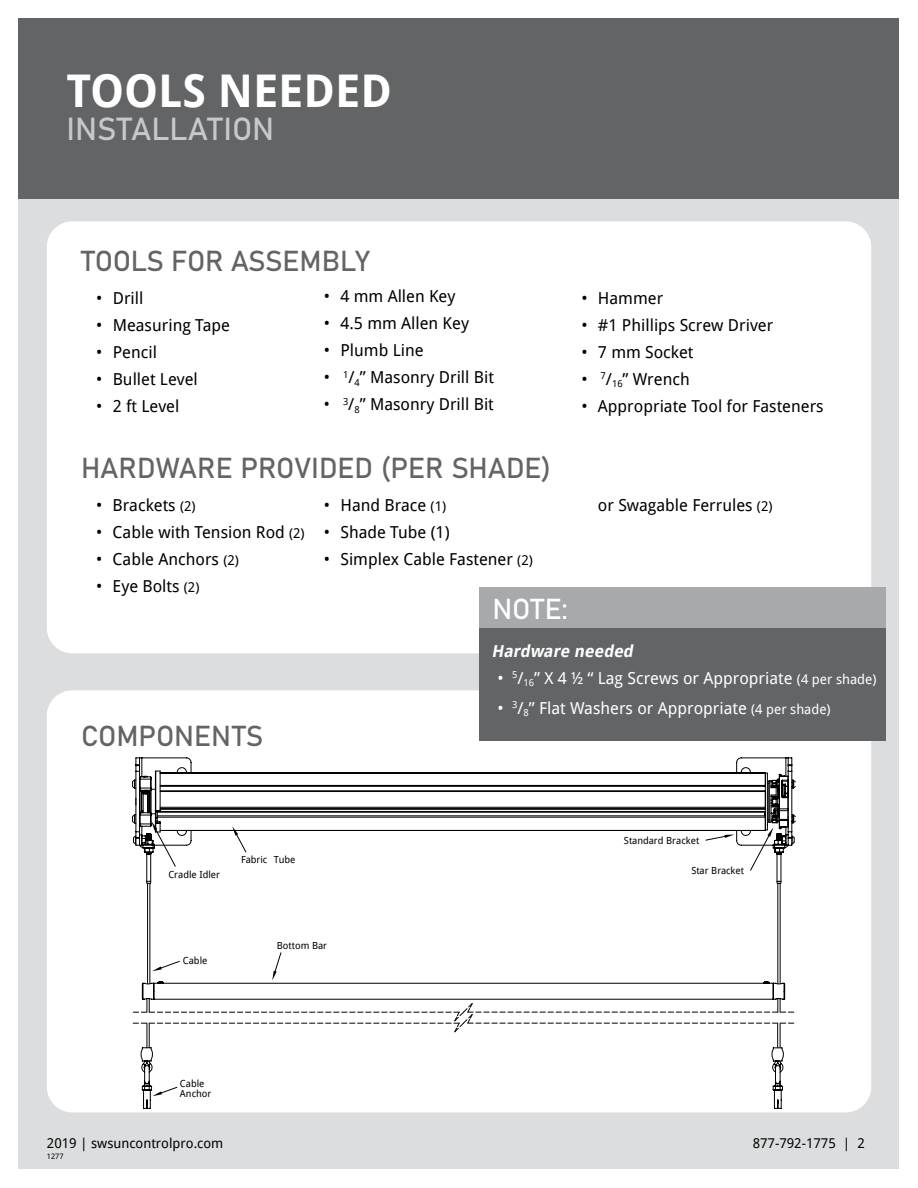
<style>
.page{position:relative;width:918px;height:1188px;background:#fff}
.page>*{position:absolute;margin:0;border:0;box-sizing:border-box;transform-origin:0 0}
.t1{font:700 45.15px "Droid Sans";color:#fff}
.t2{font:31.5px "Bahnschrift";color:#c7c8ca}
.t3{font:28.5px "Bahnschrift";letter-spacing:-.005em;color:#636466}
.t4{font:28.5px "Bahnschrift";color:#fff}
.t5{font:16.5px "Droid Sans";color:#000}
.t6{font:16.5px "Droid Sans";color:#fff}
.t7{font:italic 700 16.5px "Droid Sans";color:#fff}
.t8{font:13.5px "Droid Sans";color:#000}
.t9{font:9.75px/9.8px "Droid Sans";color:#000}
.t10{font:7.5px "Droid Sans";color:#000}
.s1{font-size:13.5px}
</style>
<div class="page">
<div style="left:19px;top:19px;width:880px;height:1150px;background:#dcddde"></div>
<div style="left:19px;top:19px;width:880px;height:180px;background:#636466"></div>
<div style="left:47px;top:221px;width:824px;height:432px;background:#fff;border-radius:26px"></div>
<div style="left:47px;top:690px;width:824px;height:422px;background:#fff;border-radius:26px"></div>
<div style="left:480px;top:628px;width:406px;height:112px;background:#636466"></div>
<div style="left:479px;top:588px;width:407px;height:40px;background:#a7a9ac"></div>
<svg style="left:142px;top:984px;width:643px;height:124px"></svg>
<svg style="left:133px;top:1003px;width:661px;height:58px"></svg>
<svg style="left:136px;top:758px;width:656px;height:13px"></svg>
<svg style="left:136px;top:771px;width:660px;height:213px"></svg>
<h1 class="t1" style="left:67px;top:59px;width:327px">TOOLS NEEDED</h1>
<h2 class="t2" style="left:67px;top:105px;width:209px">INSTALLATION</h2>
<h3 class="t3" style="left:81px;top:240px;width:290px">TOOLS FOR ASSEMBLY</h3>
<p class="t5" style="left:96px;top:286px;width:49px">• Drill</p>
<p class="t5" style="left:96px;top:313px;width:135px">• Measuring Tape</p>
<p class="t5" style="left:96px;top:340px;width:62px">• Pencil</p>
<p class="t5" style="left:96px;top:367px;width:103px">• Bullet Level</p>
<p class="t5" style="left:96px;top:394px;width:85px">• 2 ft Level</p>
<p class="t5" style="left:324px;top:285px;width:133px">• 4 mm Allen Key</p>
<p class="t5" style="left:324px;top:312px;width:147px">• 4.5 mm Allen Key</p>
<p class="t5" style="left:324px;top:339px;width:101px">• Plumb Line</p>
<p class="t5" style="left:324px;top:366px;width:171px">• <sup>1</sup>/<sub>4</sub>” Masonry Drill Bit</p>
<p class="t5" style="left:324px;top:393px;width:171px">• <sup>3</sup>/<sub>8</sub>” Masonry Drill Bit</p>
<h3 class="t3" style="left:81px;top:447px;width:472px">HARDWARE PROVIDED (PER SHADE)</h3>
<p class="t5" style="left:96px;top:494px;width:101px">• Brackets <span class="s1">(2)</span></p>
<p class="t5" style="left:96px;top:521px;width:210px">• Cable with Tension Rod <span class="s1">(2)</span></p>
<p class="t5" style="left:96px;top:548px;width:144px">• Cable Anchors <span class="s1">(2)</span></p>
<p class="t5" style="left:96px;top:575px;width:105px">• Eye Bolts <span class="s1">(2)</span></p>
<p class="t5" style="left:324px;top:494px;width:124px">• Hand Brace <span class="s1">(1)</span></p>
<p class="t5" style="left:324px;top:521px;width:127px">• Shade Tube (1)</p>
<p class="t5" style="left:324px;top:548px;width:210px">• Simplex Cable Fastener <span class="s1">(2)</span></p>
<p class="t5" style="left:581px;top:286px;width:83px">• Hammer</p>
<p class="t5" style="left:581px;top:313px;width:193px">• #1 Phillips Screw Driver</p>
<p class="t5" style="left:581px;top:340px;width:114px">• 7 mm Socket</p>
<p class="t5" style="left:581px;top:367px;width:110px">• <sup>7</sup>/<sub>16</sub>” Wrench</p>
<p class="t5" style="left:581px;top:394px;width:244px">• Appropriate Tool for Fasteners</p>
<p class="t5" style="left:598px;top:494px;width:176px">or Swagable Ferrules <span class="s1">(2)</span></p>
<h3 class="t3" style="left:81px;top:714px;width:184px">COMPONENTS</h3>
<p class="t9" style="left:168px;top:869px;width:53px">Cradle Idler</p>
<p class="t9" style="left:241px;top:855px;width:56px">Fabric Tube</p>
<p class="t9" style="left:183px;top:955px;width:26px">Cable</p>
<p class="t9" style="left:277px;top:940px;width:52px">Bottom Bar</p>
<p class="t9" style="left:180px;top:1079px;width:33px">Cable<br>Anchor</p>
<h3 class="t4" style="left:492px;top:587px;width:77px">NOTE:</h3>
<p class="t7" style="left:491px;top:639px;width:147px">Hardware needed</p>
<p class="t6" style="left:497px;top:666px;width:381px">• <sup>5</sup>/<sub>16</sub>” X 4 ½ “ Lag Screws or Appropriate <span class="s1">(4 per shade)</span></p>
<p class="t6" style="left:497px;top:696px;width:335px">• <sup>3</sup>/<sub>8</sub>” Flat Washers or Appropriate <span class="s1">(4 per shade)</span></p>
<p class="t9" style="left:624px;top:836px;width:77px">Standard Bracket</p>
<p class="t9" style="left:691px;top:865px;width:54px">Star Bracket</p>
<p class="t8" style="left:47px;top:1134px;width:178px">2019 | swsuncontrolpro.com</p>
<p class="t8" style="left:753px;top:1134px;width:113px">877-792-1775 | 2</p>
<p class="t10" style="left:47px;top:1151px;width:18px">1277</p>
</div>
